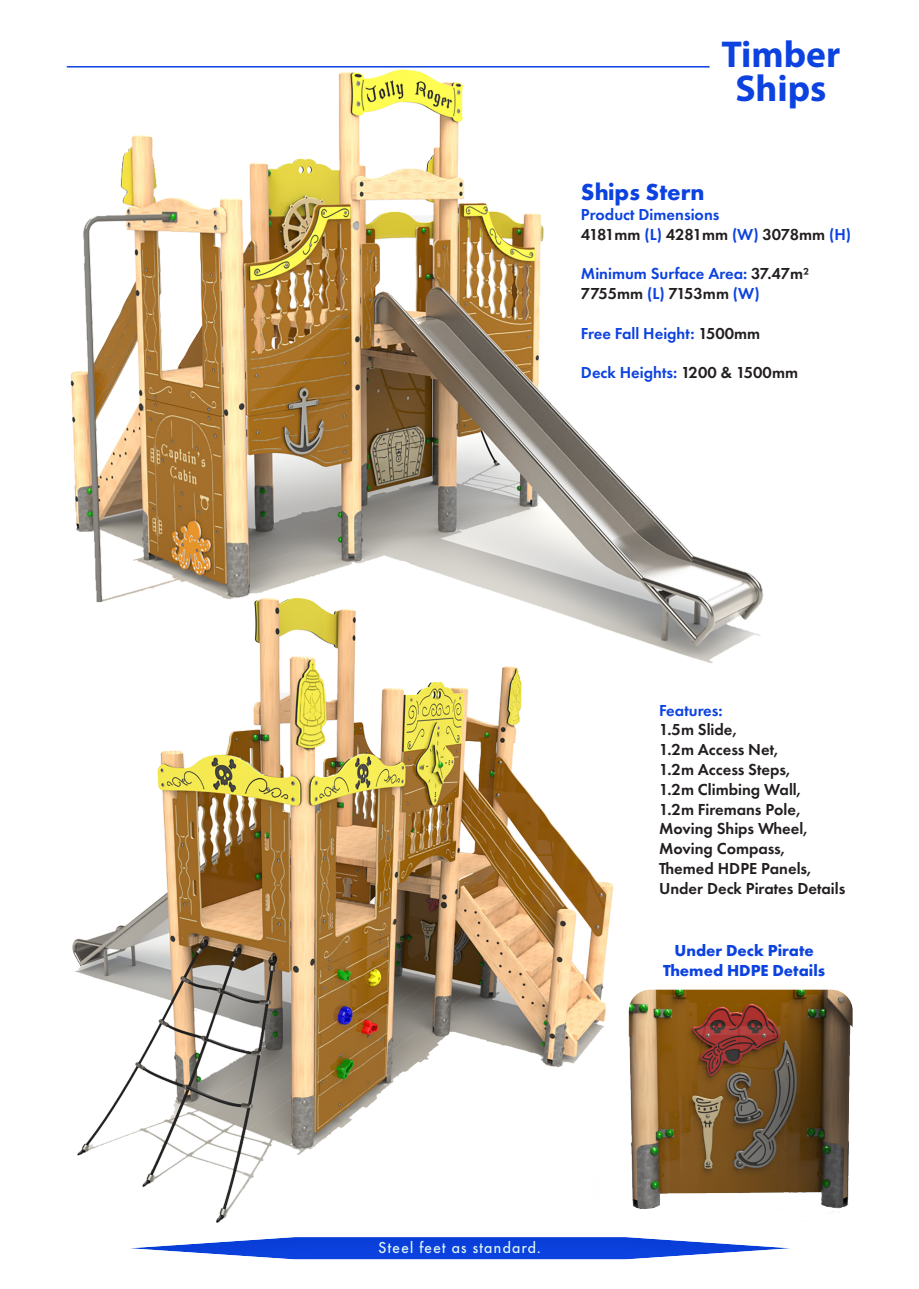
<style>
.page{position:relative;width:919px;height:1289px;background:#fff}
.page>*{position:absolute;margin:0;border:0;box-sizing:border-box;transform-origin:0 0}
.t1{font:700 37.5px/34.5px "Myriad Pro";color:#0c42df;text-align:center}
.t2{font:700 24px "Futura PT";color:#0c42df}
.t3{font:600 16.5px "Futura PT";color:#231f20}
.t4{font:600 16.5px "Futura PT";color:#0c42df}
.t5{font:700 16.5px/19.8px "Futura PT";color:#0c42df;text-align:center}
.t6{font:500 16.5px "Futura PT";letter-spacing:.05em;color:#fff}
.s1{color:#0c42df}
.s2{color:#231f20}
</style>
<div class="page">
<img style="left:637px;top:989px;width:215px;height:224px">
<img style="left:66px;top:66px;width:697px;height:597px">
<img style="left:66px;top:588px;width:571px;height:635px">
<hr style="left:67px;top:66px;width:642px;height:2px;background:#0c42df">
<div style="left:120px;top:1235px;width:680px;height:28px;background:#c7e9f4;opacity:.75"></div>
<h1 class="t1" style="left:721px;top:36px;width:120px">Timber<br>Ships</h1>
<p class="t2" style="left:581px;top:177px;width:125px">Ships Stern</p>
<p class="t4" style="left:581px;top:204px;width:140px">Product Dimensions</p>
<p class="t3" style="left:581px;top:224px;width:271px">4181mm <span class="s1">(L)</span> 4281mm <span class="s1">(W)</span> 3078mm <span class="s1">(H)</span></p>
<p class="t4" style="left:581px;top:263px;width:230px">Minimum Surface Area: <span class="s2">37.47m²</span></p>
<p class="t3" style="left:581px;top:283px;width:180px">7755mm <span class="s1">(L)</span> 7153mm <span class="s1">(W)</span></p>
<p class="t4" style="left:581px;top:323px;width:181px">Free Fall Height: <span class="s2">1500mm</span></p>
<p class="t4" style="left:581px;top:362px;width:218px">Deck Heights: <span class="s2">1200 &amp; 1500mm</span></p>
<p class="t6" style="left:378px;top:1237px;width:164px">Steel feet as standard.</p>
<p class="t4" style="left:659px;top:699px;width:65px">Features:</p>
<p class="t3" style="left:659px;top:719px;width:80px">1.5m Slide,</p>
<p class="t3" style="left:659px;top:739px;width:121px">1.2m Access Net,</p>
<p class="t3" style="left:659px;top:759px;width:133px">1.2m Access Steps,</p>
<p class="t3" style="left:659px;top:779px;width:144px">1.2m Climbing Wall,</p>
<p class="t3" style="left:659px;top:798px;width:143px">1.2m Firemans Pole,</p>
<p class="t3" style="left:659px;top:818px;width:150px">Moving Ships Wheel,</p>
<p class="t3" style="left:659px;top:838px;width:128px">Moving Compass,</p>
<p class="t3" style="left:659px;top:858px;width:154px">Themed HDPE Panels,</p>
<p class="t3" style="left:659px;top:878px;width:188px">Under Deck Pirates Details</p>
<p class="t5" style="left:663px;top:939px;width:163px">Under Deck Pirate<br>Themed HDPE Details</p>
</div>
